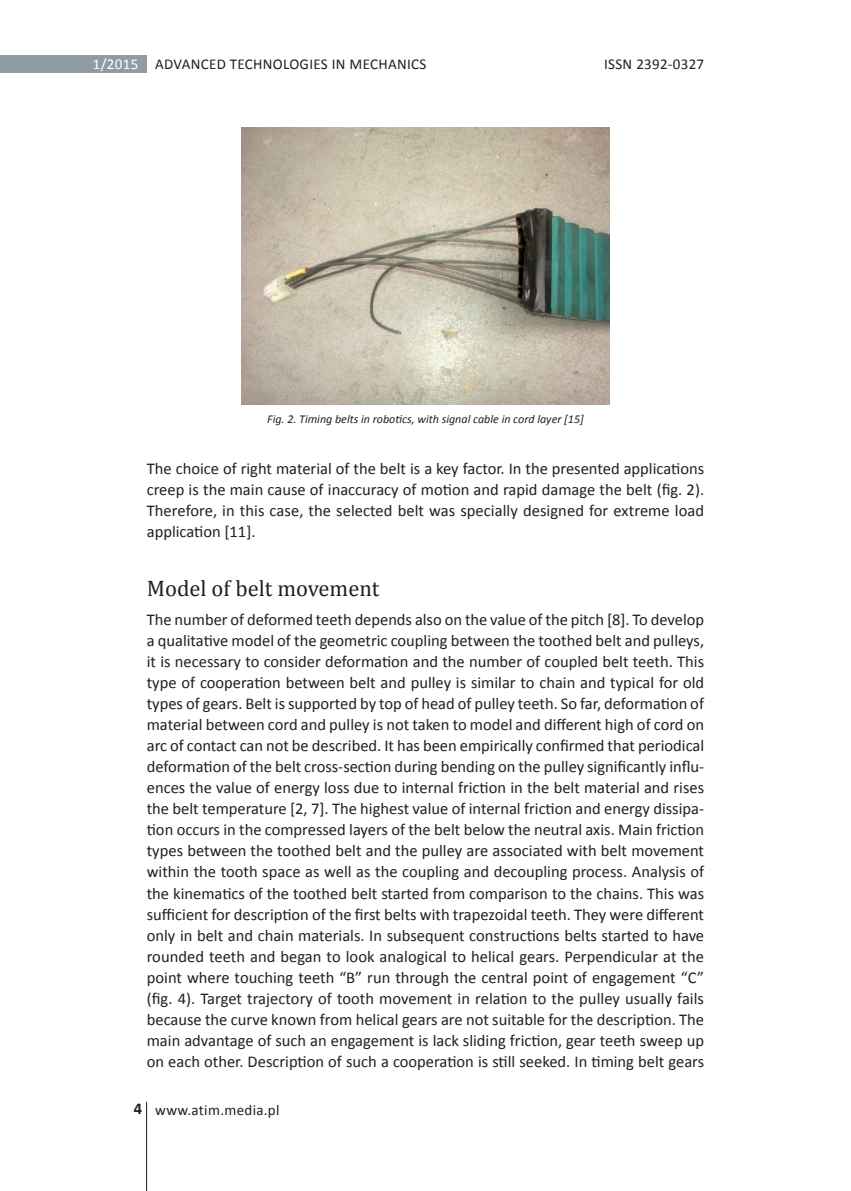
<style>
.page{position:relative;width:851px;height:1191px;background:#fff}
.page>*{position:absolute;margin:0;border:0;box-sizing:border-box;transform-origin:0 0}
.Heading_1{font:22.5px "Cambria";color:#231f20}
.t1{font:16.5px/21px "Calibri";color:#231f20;text-align:justify}
.t2{font:15px "Calibri";letter-spacing:.02em;color:#231f20}
.podpis{font:italic 12px "Calibri";color:#231f20}
.s1{color:#fff}
.s2{font-weight:700;font-size:16.5px}
</style>
<div class="page">
<div style="left:0;top:55px;width:147px;height:17px;background:#909ca4"></div>
<hr style="left:146px;top:1101px;width:1px;height:90px;background:#231f20">
<img style="left:241px;top:128px;width:368px;height:276px">
<p class="t2" style="left:93px;top:54px;width:335px"><span class="s1">1/2015</span> ADVANCED TECHNOLOGIES IN MECHANICS</p>
<p class="t2" style="left:604px;top:54px;width:101px">ISSN 2392-0327</p>
<p class="podpis" style="left:267px;top:411px;width:318px">Fig. 2. Timing belts in robotics, with signal cable in cord layer [15]</p>
<p class="t1" style="left:147px;top:457px;width:559px">The choice of right material of the belt is a key factor. In the presented applications creep is the main cause of inaccuracy of motion and rapid damage the belt (fig. 2).<br>Therefore, in this case, the selected belt was specially designed for extreme load application [11].</p>
<p class="Heading_1" style="left:147px;top:575px;width:234px">Model of belt movement</p>
<p class="t1" style="left:147px;top:609px;width:559px">The number of deformed teeth depends also on the value of the pitch [8]. To develop a qualitative model of the geometric coupling between the toothed belt and pulleys, it is necessary to consider deformation and the number of coupled belt teeth. This type of cooperation between belt and pulley is similar to chain and typical for old types of gears. Belt is supported by top of head of pulley teeth. So far, deformation of material between cord and pulley is not taken to model and different high of cord on arc of contact can not be described. It has been empirically confirmed that periodical deformation of the belt cross-section during bending on the pulley significantly influ&shy;ences the value of energy loss due to internal friction in the belt material and rises the belt temperature [2, 7]. The highest value of internal friction and energy dissipa&shy;tion occurs in the compressed layers of the belt below the neutral axis. Main friction types between the toothed belt and the pulley are associated with belt movement within the tooth space as well as the coupling and decoupling process. Analysis of the kinematics of the toothed belt started from comparison to the chains. This was sufficient for description of the first belts with trapezoidal teeth. They were different only in belt and chain materials. In subsequent constructions belts started to have rounded teeth and began to look analogical to helical gears. Perpendicular at the point where touching teeth “B” run through the central point of engagement “C” (fig. 4). Target trajectory of tooth movement in relation to the pulley usually fails because the curve known from helical gears are not suitable for the description. The main advantage of such an engagement is lack sliding friction, gear teeth sweep up on each other. Description of such a cooperation is still seeked. In timing belt gears</p>
<p class="t2" style="left:134px;top:1100px;width:147px"><span class="s2">4</span> www.atim.media.pl</p>
</div>
